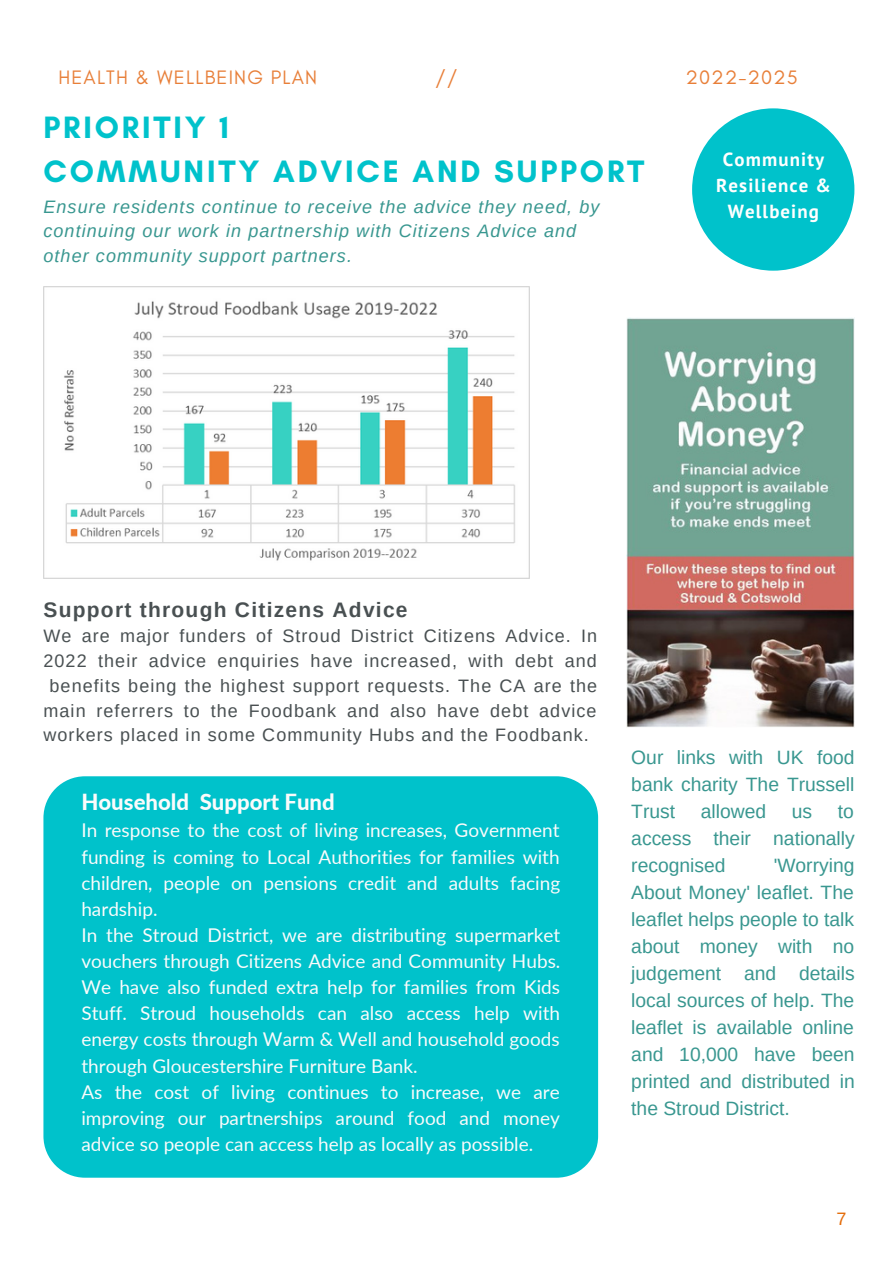
<style>
.page{position:relative;width:893px;height:1264px;background:#fff}
.page>*{position:absolute;margin:0;border:0;box-sizing:border-box;transform-origin:0 0}
.t1{font:700 31.5px "Glacial Indifference";letter-spacing:.09em;color:#00c2cb}
.t2{font:800 22.2px "Lato";color:#fafbfb}
.t3{font:700 21px "Arimo";letter-spacing:.06em;color:#495052}
.t4{font:19.8px "Glacial Indifference";letter-spacing:.06em;color:#e87f39}
.t5{font:19.35px/27px "Arimo";color:#399790;text-align:justify}
.t6{font:19.05px/26.1px "Lato";color:#fafbfb}
.t7{font:700 18.9px/26.1px "PT Sans";letter-spacing:.06em;color:#fff;text-align:center}
.t8{font:18px/24.8px "Arimo";letter-spacing:.06em;color:#495052;text-align:center}
.t9{font:italic 18px/24.8px "Arimo";letter-spacing:.06em;color:#399790}
.t10{font:18px "Arimo";color:#e46c0a}
</style>
<div class="page">
<div style="left:43px;top:776px;width:555px;height:401px;background:#00c2cb;border-radius:42px"></div>
<div style="left:692px;top:108px;width:162px;height:163px;background:#00c2cb;border-radius:50%"></div>
<img style="left:626px;top:318px;width:228px;height:409px">
<img style="left:43px;top:286px;width:486px;height:292px">
<p class="t4" style="left:58px;top:65px;width:260px">HEALTH &amp; WELLBEING PLAN</p>
<p class="t4" style="left:435px;top:65px;width:24px">//</p>
<p class="t4" style="left:686px;top:65px;width:113px">2022-2025</p>
<h1 class="t1" style="left:43px;top:108px;width:187px">PRIORITIY 1</h1>
<h1 class="t1" style="left:43px;top:152px;width:602px">COMMUNITY ADVICE AND SUPPORT</h1>
<p class="t9" style="left:43px;top:194px;width:557px">Ensure residents continue to receive the advice they need, by continuing our work in partnership with Citizens Advice and other community support partners.</p>
<p class="t7" style="left:716px;top:146px;width:116px">Community<br>Resilience &amp;<br>Wellbeing</p>
<p class="t3" style="left:43px;top:597px;width:365px">Support through Citizens Advice</p>
<p class="t8" style="left:43px;top:623px;width:555px">We are major funders of Stroud District Citizens Advice. In 2022 their advice enquiries have increased, with debt and benefits being the highest support requests. The CA are the main referrers to the Foodbank and also have debt advice workers placed in some Community Hubs and the Foodbank.</p>
<p class="t2" style="left:81px;top:788px;width:255px">Household Support Fund</p>
<p class="t6" style="left:81px;top:817px;width:480px">In response to the cost of living increases, Government funding is coming to Local Authorities for families with children, people on pensions credit and adults facing hardship.<br>In the Stroud District, we are distributing supermarket vouchers through Citizens Advice and Community Hubs.<br>We have also funded extra help for families from Kids Stuff. Stroud households can also access help with energy costs through Warm &amp; Well and household goods through Gloucestershire Furniture Bank.<br>As the cost of living continues to increase, we are improving our partnerships around food and money advice so people can access help as locally as possible.</p>
<p class="t5" style="left:631px;top:744px;width:225px">Our links with UK food bank charity The Trussell Trust</p>
<p class="t5" style="left:700px;top:798px;width:67px">allowed</p>
<p class="t5" style="left:791px;top:798px;width:22px">us</p>
<p class="t5" style="left:631px;top:798px;width:225px;text-indent:206px">to access their nationally recognised</p>
<p class="t5" style="left:631px;top:852px;width:225px;text-indent:142px">'Worrying About Money' leaflet. The leaflet helps people to talk about money with no judgement and details local sources of help. The leaflet is available online and 10,000 have been printed and distributed in the Stroud District.</p>
<p class="t10" style="left:836px;top:1209px;width:11px">7</p>
</div>
